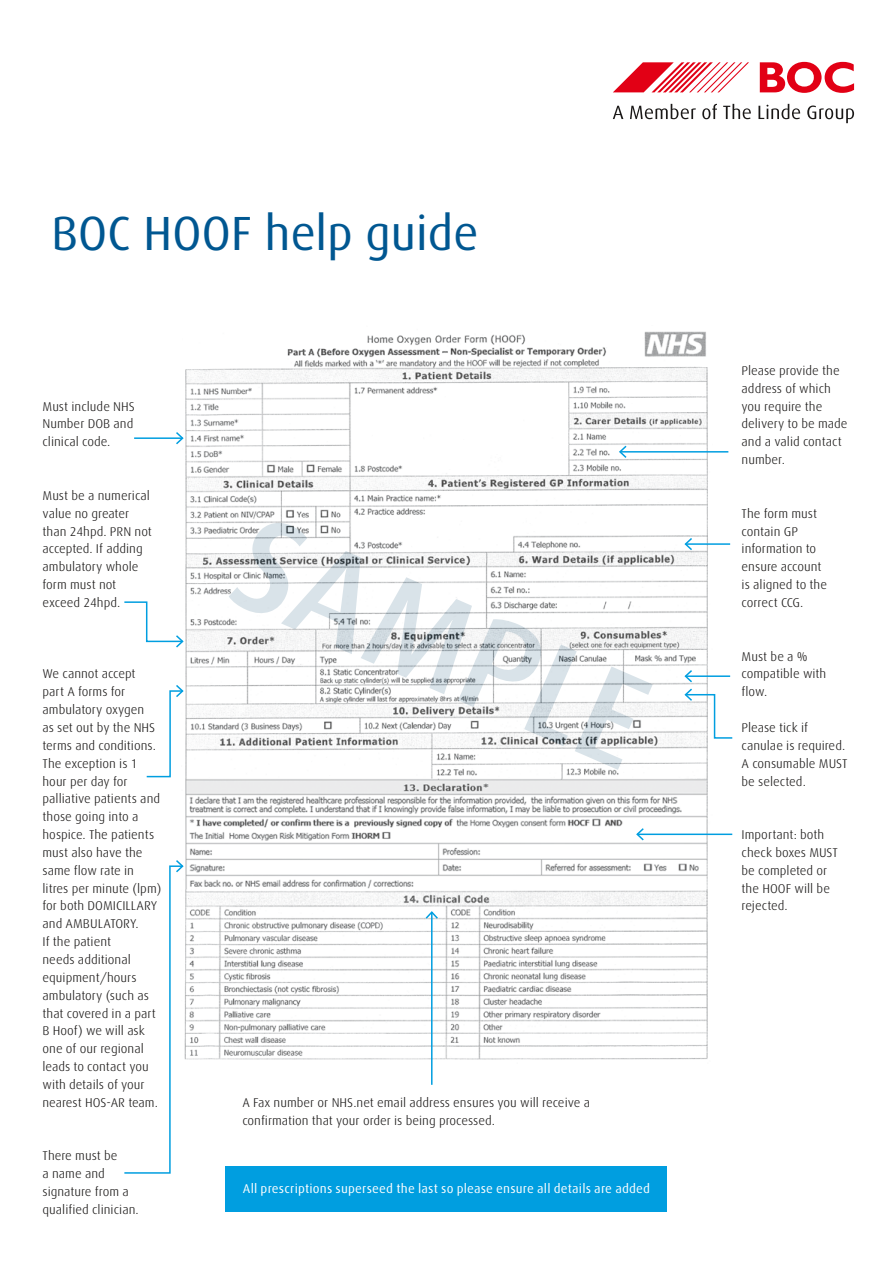
<style>
.page{position:relative;width:893px;height:1263px;background:#fff}
.page>*{position:absolute;margin:0;border:0;box-sizing:border-box;transform-origin:0 0}
.t1{font:48px "Linde Dax Global";letter-spacing:-.01em;color:#005791}
.t2{font:300 12.75px/17.9px "Linde Dax Global";color:#1a1817}
.t3{font:12.75px "Linde Dax Global";letter-spacing:.015em;color:#fff}
</style>
<div class="page">
<img style="left:185px;top:331px;width:527px;height:729px">
<hr style="left:134px;top:437px;width:49px;height:2px;background:#009ee0">
<svg style="left:174px;top:432px;width:10px;height:13px"></svg>
<svg style="left:124px;top:601px;width:60px;height:47px"></svg>
<svg style="left:146px;top:685px;width:38px;height:93px"></svg>
<svg style="left:124px;top:860px;width:61px;height:314px"></svg>
<hr style="left:431px;top:912px;width:2px;height:173px;background:#009ee0">
<svg style="left:424px;top:910px;width:15px;height:10px"></svg>
<hr style="left:620px;top:451px;width:108px;height:2px;background:#009ee0">
<svg style="left:618px;top:444px;width:10px;height:15px"></svg>
<hr style="left:685px;top:543px;width:45px;height:2px;background:#009ee0">
<svg style="left:683px;top:536px;width:11px;height:16px"></svg>
<svg style="left:683px;top:668px;width:50px;height:71px"></svg>
<hr style="left:637px;top:833px;width:95px;height:2px;background:#009ee0">
<svg style="left:635px;top:827px;width:10px;height:15px"></svg>
<div style="left:226px;top:1166px;width:441px;height:46px;background:#009ee0"></div>
<svg style="left:613px;top:62px;width:136px;height:30px"></svg>
<svg style="left:613px;top:106px;width:10px;height:13px"></svg>
<svg style="left:630px;top:104px;width:66px;height:15px"></svg>
<svg style="left:702px;top:104px;width:15px;height:15px"></svg>
<svg style="left:723px;top:104px;width:28px;height:15px"></svg>
<svg style="left:758px;top:104px;width:42px;height:15px"></svg>
<svg style="left:807px;top:106px;width:47px;height:17px"></svg>
<svg style="left:760px;top:62px;width:94px;height:31px"></svg>
<h1 class="t1" style="left:51px;top:205px;width:429px">BOC HOOF help guide</h1>
<p class="t2" style="left:43px;top:397px;width:94px">Must include NHS<br>Number DOB and clinical code.</p>
<p class="t2" style="left:43px;top:486px;width:111px">Must be a numerical value no greater than 24hpd. PRN not accepted. If adding ambulatory whole form must not exceed 24hpd.</p>
<p class="t2" style="left:43px;top:665px;width:120px">We cannot accept<br>part A forms for ambulatory oxygen<br>as set out by the NHS terms and conditions.<br>The exception is 1 hour per day for palliative patients and those going into a hospice. The patients must also have the same flow rate in litres per minute (lpm) for both DOMICILLARY and AMBULATORY.<br>If the patient<br>needs additional equipment/hours ambulatory (such as that covered in a part<br>B Hoof) we will ask one of our regional leads to contact you with details of your nearest HOS-AR team.</p>
<p class="t2" style="left:43px;top:1147px;width:98px">There must be<br>a name and signature from a qualified clinician.</p>
<p class="t2" style="left:242px;top:1093px;width:349px">A Fax number or NHS.net email address ensures you will receive a confirmation that your order is being processed.</p>
<p class="t3" style="left:243px;top:1181px;width:409px">All prescriptions superseed the last so please ensure all details are added</p>
<p class="t2" style="left:742px;top:362px;width:108px">Please provide the address of which you require the delivery to be made and a valid contact number.</p>
<p class="t2" style="left:742px;top:504px;width:87px">The form must contain GP information to ensure account is aligned to the correct CCG.</p>
<p class="t2" style="left:742px;top:647px;width:86px">Must be a % compatible with flow.</p>
<p class="t2" style="left:742px;top:719px;width:108px">Please tick if canulae is required.<br>A consumable MUST be selected.</p>
<p class="t2" style="left:742px;top:826px;width:98px">Important: both check boxes MUST be completed or the HOOF will be rejected.</p>
</div>
